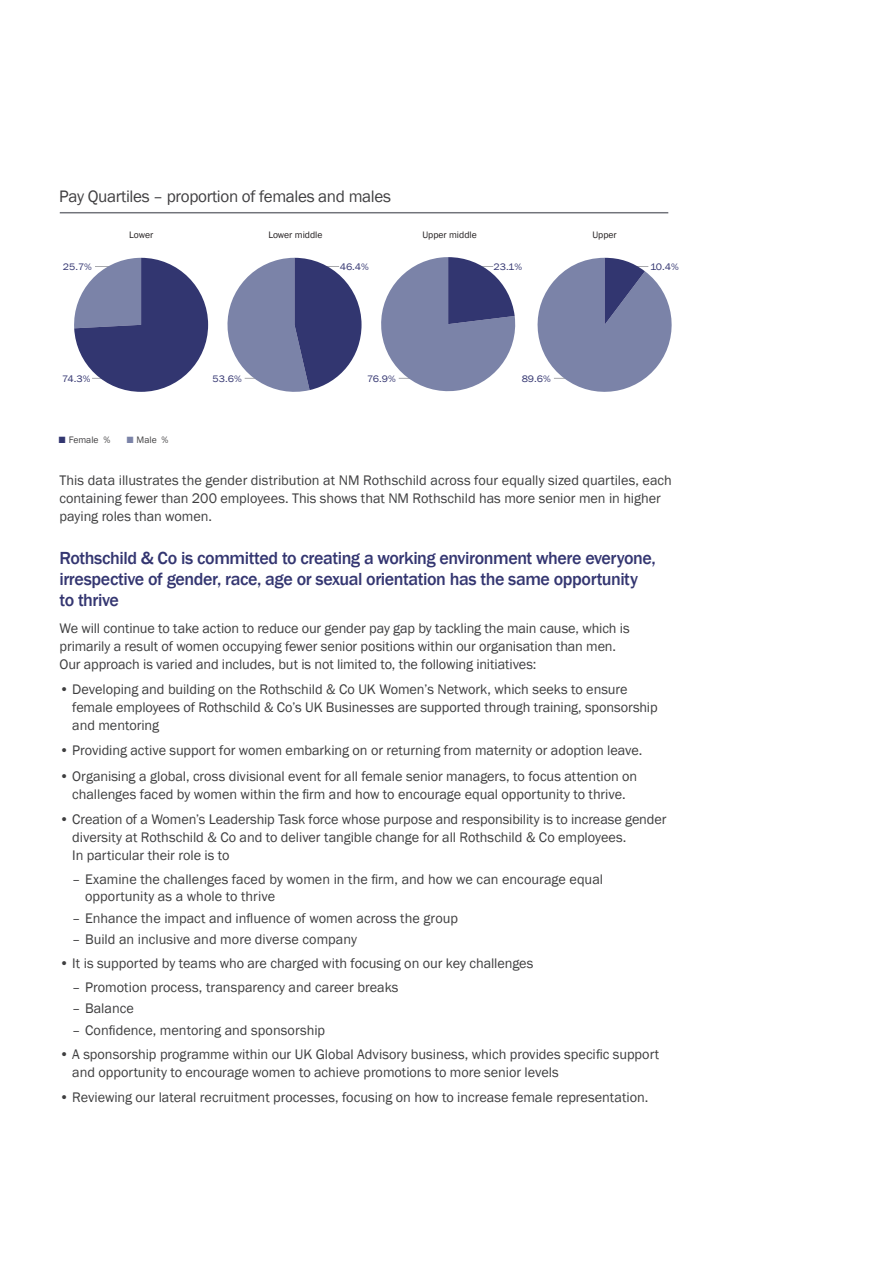
<style>
.page{position:relative;width:893px;height:1263px;background:#fff}
.page>*{position:absolute;margin:0;border:0;box-sizing:border-box;transform-origin:0 0}
._02_Sub_Heading_12_1{font:500 18px/21px "Franklin Gothic";letter-spacing:-.025em;color:#343671}
.t1{font:17.1px "Franklin Gothic";letter-spacing:-.02em;color:#414042}
._03_Copy_9_5_12{font:14.25px/18px "Franklin Gothic";letter-spacing:-.005em;color:#3e3e3f}
.t2{font:9.6px "Franklin Gothic";color:#343671;scale:1.11 1}
.t3{font:9.6px "Franklin Gothic";color:#231f20}
.t4{font:9.6px "Franklin Gothic";color:#414042}
.s1{font-size:13.35px;color:#323670}
.s2{font-size:13.35px;color:#7b83a8}
</style>
<div class="page">
<hr style="left:60px;top:212px;width:608px;height:1px;background:#72747b">
<svg style="left:537px;top:258px;width:135px;height:134px"></svg>
<svg style="left:381px;top:257px;width:135px;height:135px"></svg>
<svg style="left:227px;top:258px;width:135px;height:134px"></svg>
<svg style="left:74px;top:258px;width:134px;height:134px"></svg>
<p class="t1" style="left:59px;top:186px;width:333px">Pay Quartiles – proportion of females and males</p>
<p class="t3" style="left:129px;top:228px;width:26px">Lower</p>
<p class="t3" style="left:268px;top:228px;width:56px">Lower middle</p>
<p class="t3" style="left:422px;top:228px;width:56px">Upper middle</p>
<p class="t3" style="left:592px;top:228px;width:26px">Upper</p>
<p class="t2" style="left:63px;top:261px;width:28px">25.7%</p>
<p class="t2" style="left:340px;top:261px;width:28px">46.4%</p>
<p class="t2" style="left:493px;top:261px;width:27px">23.1%</p>
<p class="t2" style="left:650px;top:261px;width:28px">10.4%</p>
<p class="t2" style="left:62px;top:372px;width:27px">74.3%</p>
<p class="t2" style="left:212px;top:372px;width:28px">53.6%</p>
<p class="t2" style="left:367px;top:372px;width:27px">76.9%</p>
<p class="t2" style="left:522px;top:372px;width:28px">89.6%</p>
<p class="t4" style="left:58px;top:434px;width:112px"><span class="s1">■</span> Female % <span class="s2">■</span> Male %</p>
<p class="_03_Copy_9_5_12" style="left:60px;top:471px;width:614px">This data illustrates the gender distribution at NM Rothschild across four equally sized quartiles, each containing fewer than 200 employees. This shows that NM Rothschild has more senior men in higher paying roles than women.</p>
<p class="_02_Sub_Heading_12_1" style="left:60px;top:548px;width:598px">Rothschild &amp; Co is committed to creating a working environment where everyone, irrespective of gender, race, age or sexual orientation has the same opportunity to thrive</p>
<p class="_03_Copy_9_5_12" style="left:60px;top:619px;width:572px">We will continue to take action to reduce our gender pay gap by tackling the main cause, which is primarily a result of women occupying fewer senior positions within our organisation than men.<br>Our approach is varied and includes, but is not limited to, the following initiatives:</p>
<p class="_03_Copy_9_5_12" style="left:72px;top:680px;width:587px;text-indent:-13px">• Developing and building on the Rothschild &amp; Co UK Women’s Network, which seeks to ensure female employees of Rothschild &amp; Co’s UK Businesses are supported through training, sponsorship and mentoring</p>
<p class="_03_Copy_9_5_12" style="left:60px;top:742px;width:584px">• Providing active support for women embarking on or returning from maternity or adoption leave.</p>
<p class="_03_Copy_9_5_12" style="left:60px;top:767px;width:579px;text-align:center">• Organising a global, cross divisional event for all female senior managers, to focus attention on challenges faced by women within the firm and how to encourage equal opportunity to thrive.</p>
<p class="_03_Copy_9_5_12" style="left:72px;top:811px;width:596px;text-indent:-13px">• Creation of a Women’s Leadership Task force whose purpose and responsibility is to increase gender diversity at Rothschild &amp; Co and to deliver tangible change for all Rothschild &amp; Co employees.<br>In particular their role is to</p>
<p class="_03_Copy_9_5_12" style="left:85px;top:871px;width:520px;line-height:16.5px;text-indent:-13px">– Examine the challenges faced by women in the firm, and how we can encourage equal opportunity as a whole to thrive</p>
<p class="_03_Copy_9_5_12" style="left:72px;top:909px;width:387px">– Enhance the impact and influence of women across the group</p>
<p class="_03_Copy_9_5_12" style="left:72px;top:931px;width:286px">– Build an inclusive and more diverse company</p>
<p class="_03_Copy_9_5_12" style="left:60px;top:954px;width:475px">• It is supported by teams who are charged with focusing on our key challenges</p>
<p class="_03_Copy_9_5_12" style="left:72px;top:978px;width:328px">– Promotion process, transparency and career breaks</p>
<p class="_03_Copy_9_5_12" style="left:72px;top:1000px;width:63px">– Balance</p>
<p class="_03_Copy_9_5_12" style="left:72px;top:1022px;width:254px">– Confidence, mentoring and sponsorship</p>
<p class="_03_Copy_9_5_12" style="left:72px;top:1045px;width:588px;text-indent:-13px">• A sponsorship programme within our UK Global Advisory business, which provides specific support and opportunity to encourage women to achieve promotions to more senior levels</p>
<p class="_03_Copy_9_5_12" style="left:60px;top:1088px;width:590px">• Reviewing our lateral recruitment processes, focusing on how to increase female representation.</p>
</div>
